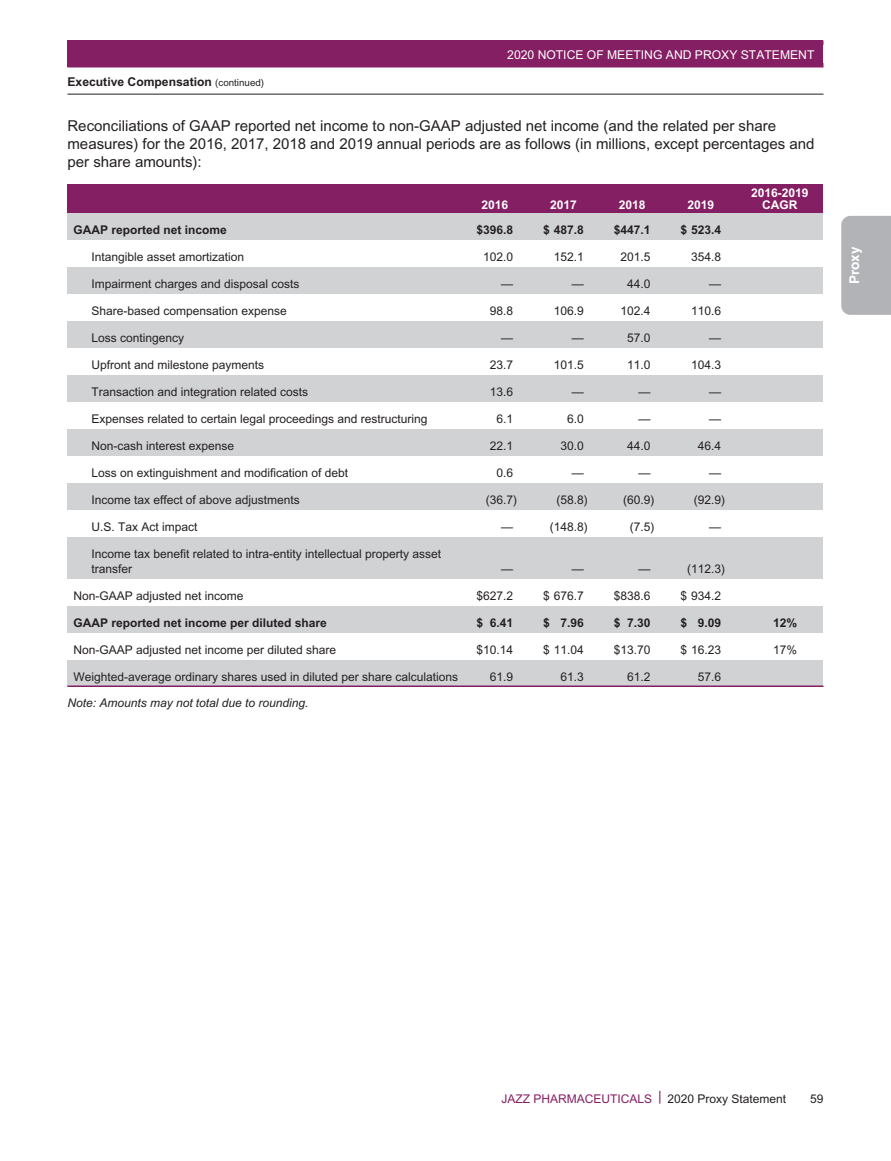
<style>
.page{position:relative;width:891px;height:1161px;background:#fff}
.page>*{position:absolute;margin:0;border:0;box-sizing:border-box;transform-origin:0 0}
.t1{font:15px/18px "Arial";color:#231f20}
.t2{font:700 13.5px "Helvetica";color:#fff}
.t3{font:12.15px "Arial";color:#fff}
.t4{font:700 12.15px "Arial";color:#231f20}
.t5{font:12px/15px "Arial";color:#231f20}
.t6{font:700 12px "Arial";color:#231f20}
.t7{font:italic 12px "Arial";color:#231f20}
.t8{font:700 12px/12px "Arial";color:#fff;text-align:center}
.t9{font:12px "Arial";color:#851f64}
.s1{font-weight:400;font-size:9.75px}
</style>
<div class="page">
<div style="left:68px;top:40px;width:756px;height:28px;background:#851f64"></div>
<hr style="left:68px;top:94px;width:756px;height:1px;background:#231f20">
<div style="left:68px;top:184px;width:756px;height:29px;background:#851f64"></div>
<div style="left:68px;top:213px;width:756px;height:27px;background:#d1d2d4"></div>
<div style="left:68px;top:267px;width:756px;height:27px;background:#d1d2d4"></div>
<div style="left:68px;top:321px;width:756px;height:27px;background:#d1d2d4"></div>
<div style="left:68px;top:375px;width:756px;height:27px;background:#d1d2d4"></div>
<div style="left:68px;top:429px;width:756px;height:27px;background:#d1d2d4"></div>
<div style="left:68px;top:483px;width:756px;height:27px;background:#d1d2d4"></div>
<div style="left:68px;top:537px;width:756px;height:42px;background:#d1d2d4"></div>
<div style="left:68px;top:606px;width:756px;height:27px;background:#d1d2d4"></div>
<div style="left:68px;top:660px;width:756px;height:27px;background:#d1d2d4"></div>
<hr style="left:68px;top:686px;width:755px;height:1px;background:#851f64">
<div style="left:841px;top:216px;width:50px;height:99px;background:#b2b3b7"></div>
<p class="t3" style="left:507px;top:50px;width:309px">2020 NOTICE OF MEETING AND PROXY STATEMENT</p>
<p class="t4" style="left:68px;top:77px;width:198px">Executive Compensation <span class="s1">(continued)</span></p>
<p class="t1" style="left:68px;top:118px;width:748px">Reconciliations of GAAP reported net income to non-GAAP adjusted net income (and the related per share measures) for the 2016, 2017, 2018 and 2019 annual periods are as follows (in millions, except percentages and per share amounts):</p>
<p class="t8" style="left:481px;top:199px;width:28px">2016</p>
<p class="t8" style="left:550px;top:199px;width:28px">2017</p>
<p class="t8" style="left:619px;top:199px;width:28px">2018</p>
<p class="t8" style="left:687px;top:199px;width:28px">2019</p>
<p class="t8" style="left:751px;top:187px;width:59px">2016-2019<br>CAGR</p>
<p class="t6" style="left:74px;top:225px;width:155px">GAAP reported net income</p>
<p class="t6" style="left:476px;top:225px;width:38px">$396.8</p>
<p class="t6" style="left:543px;top:225px;width:42px">$ 487.8</p>
<p class="t6" style="left:614px;top:225px;width:38px">$447.1</p>
<p class="t6" style="left:680px;top:225px;width:42px">$ 523.4</p>
<p class="t5" style="left:92px;top:250px;width:154px">Intangible asset amortization</p>
<p class="t5" style="left:483px;top:250px;width:32px">102.0</p>
<p class="t5" style="left:554px;top:250px;width:32px">152.1</p>
<p class="t5" style="left:620px;top:250px;width:32px">201.5</p>
<p class="t5" style="left:691px;top:250px;width:32px">354.8</p>
<p class="t5" style="left:92px;top:277px;width:209px">Impairment charges and disposal costs</p>
<p class="t5" style="left:501px;top:277px;width:13px">—</p>
<p class="t5" style="left:572px;top:277px;width:13px">—</p>
<p class="t5" style="left:627px;top:277px;width:25px">44.0</p>
<p class="t5" style="left:709px;top:277px;width:13px">—</p>
<p class="t5" style="left:92px;top:304px;width:197px">Share-based compensation expense</p>
<p class="t5" style="left:490px;top:304px;width:25px">98.8</p>
<p class="t5" style="left:554px;top:304px;width:32px">106.9</p>
<p class="t5" style="left:620px;top:304px;width:32px">102.4</p>
<p class="t5" style="left:691px;top:304px;width:32px">110.6</p>
<p class="t5" style="left:92px;top:331px;width:94px">Loss contingency</p>
<p class="t5" style="left:501px;top:331px;width:13px">—</p>
<p class="t5" style="left:572px;top:331px;width:13px">—</p>
<p class="t5" style="left:627px;top:331px;width:25px">57.0</p>
<p class="t5" style="left:709px;top:331px;width:13px">—</p>
<p class="t5" style="left:92px;top:358px;width:174px">Upfront and milestone payments</p>
<p class="t5" style="left:490px;top:358px;width:25px">23.7</p>
<p class="t5" style="left:554px;top:358px;width:32px">101.5</p>
<p class="t5" style="left:627px;top:358px;width:25px">11.0</p>
<p class="t5" style="left:691px;top:358px;width:32px">104.3</p>
<p class="t5" style="left:92px;top:385px;width:218px">Transaction and integration related costs</p>
<p class="t5" style="left:490px;top:385px;width:25px">13.6</p>
<p class="t5" style="left:572px;top:385px;width:13px">—</p>
<p class="t5" style="left:638px;top:385px;width:13px">—</p>
<p class="t5" style="left:709px;top:385px;width:13px">—</p>
<p class="t5" style="left:92px;top:412px;width:338px">Expenses related to certain legal proceedings and restructuring</p>
<p class="t5" style="left:497px;top:412px;width:18px">6.1</p>
<p class="t5" style="left:567px;top:412px;width:18px">6.0</p>
<p class="t5" style="left:638px;top:412px;width:13px">—</p>
<p class="t5" style="left:709px;top:412px;width:13px">—</p>
<p class="t5" style="left:92px;top:439px;width:144px">Non-cash interest expense</p>
<p class="t5" style="left:490px;top:439px;width:25px">22.1</p>
<p class="t5" style="left:560px;top:439px;width:25px">30.0</p>
<p class="t5" style="left:627px;top:439px;width:25px">44.0</p>
<p class="t5" style="left:698px;top:439px;width:25px">46.4</p>
<p class="t5" style="left:92px;top:466px;width:258px">Loss on extinguishment and modification of debt</p>
<p class="t5" style="left:497px;top:466px;width:18px">0.6</p>
<p class="t5" style="left:572px;top:466px;width:13px">—</p>
<p class="t5" style="left:638px;top:466px;width:13px">—</p>
<p class="t5" style="left:709px;top:466px;width:13px">—</p>
<p class="t5" style="left:92px;top:493px;width:210px">Income tax effect of above adjustments</p>
<p class="t5" style="left:486px;top:493px;width:33px">(36.7)</p>
<p class="t5" style="left:557px;top:493px;width:33px">(58.8)</p>
<p class="t5" style="left:623px;top:493px;width:33px">(60.9)</p>
<p class="t5" style="left:694px;top:493px;width:33px">(92.9)</p>
<p class="t5" style="left:92px;top:520px;width:107px">U.S. Tax Act impact</p>
<p class="t5" style="left:501px;top:520px;width:13px">—</p>
<p class="t5" style="left:550px;top:520px;width:40px">(148.8)</p>
<p class="t5" style="left:630px;top:520px;width:26px">(7.5)</p>
<p class="t5" style="left:709px;top:520px;width:13px">—</p>
<p class="t5" style="left:92px;top:547px;width:351px">Income tax benefit related to intra-entity intellectual property asset transfer</p>
<p class="t5" style="left:501px;top:562px;width:13px">—</p>
<p class="t5" style="left:572px;top:562px;width:13px">—</p>
<p class="t5" style="left:638px;top:562px;width:13px">—</p>
<p class="t5" style="left:687px;top:562px;width:40px">(112.3)</p>
<p class="t5" style="left:74px;top:589px;width:172px">Non-GAAP adjusted net income</p>
<p class="t5" style="left:476px;top:589px;width:38px">$627.2</p>
<p class="t5" style="left:543px;top:589px;width:42px">$ 676.7</p>
<p class="t5" style="left:614px;top:589px;width:38px">$838.6</p>
<p class="t5" style="left:680px;top:589px;width:42px">$ 934.2</p>
<p class="t6" style="left:74px;top:618px;width:255px">GAAP reported net income per diluted share</p>
<p class="t6" style="left:476px;top:618px;width:38px">$ 6.41</p>
<p class="t6" style="left:543px;top:618px;width:42px">$ 7.96</p>
<p class="t6" style="left:614px;top:618px;width:38px">$ 7.30</p>
<p class="t6" style="left:680px;top:618px;width:42px">$ 9.09</p>
<p class="t6" style="left:773px;top:618px;width:26px">12%</p>
<p class="t5" style="left:74px;top:643px;width:264px">Non-GAAP adjusted net income per diluted share</p>
<p class="t5" style="left:476px;top:643px;width:38px">$10.14</p>
<p class="t5" style="left:543px;top:643px;width:42px">$ 11.04</p>
<p class="t5" style="left:614px;top:643px;width:38px">$13.70</p>
<p class="t5" style="left:680px;top:643px;width:42px">$ 16.23</p>
<p class="t5" style="left:773px;top:643px;width:26px">17%</p>
<p class="t5" style="left:74px;top:670px;width:386px">Weighted-average ordinary shares used in diluted per share calculations</p>
<p class="t5" style="left:490px;top:670px;width:25px">61.9</p>
<p class="t5" style="left:560px;top:670px;width:25px">61.3</p>
<p class="t5" style="left:627px;top:670px;width:25px">61.2</p>
<p class="t5" style="left:698px;top:670px;width:25px">57.6</p>
<p class="t7" style="left:68px;top:698px;width:243px">Note: Amounts may not total due to rounding.</p>
<p class="t2" style="left:850px;top:284px;width:39px;rotate:-90deg">Proxy</p>
<p class="t9" style="left:502px;top:1094px;width:152px">JAZZ PHARMACEUTICALS</p>
<p class="t5" style="left:668px;top:1092px;width:120px">2020 Proxy Statement</p>
<p class="t5" style="left:810px;top:1092px;width:15px">59</p>
</div>
